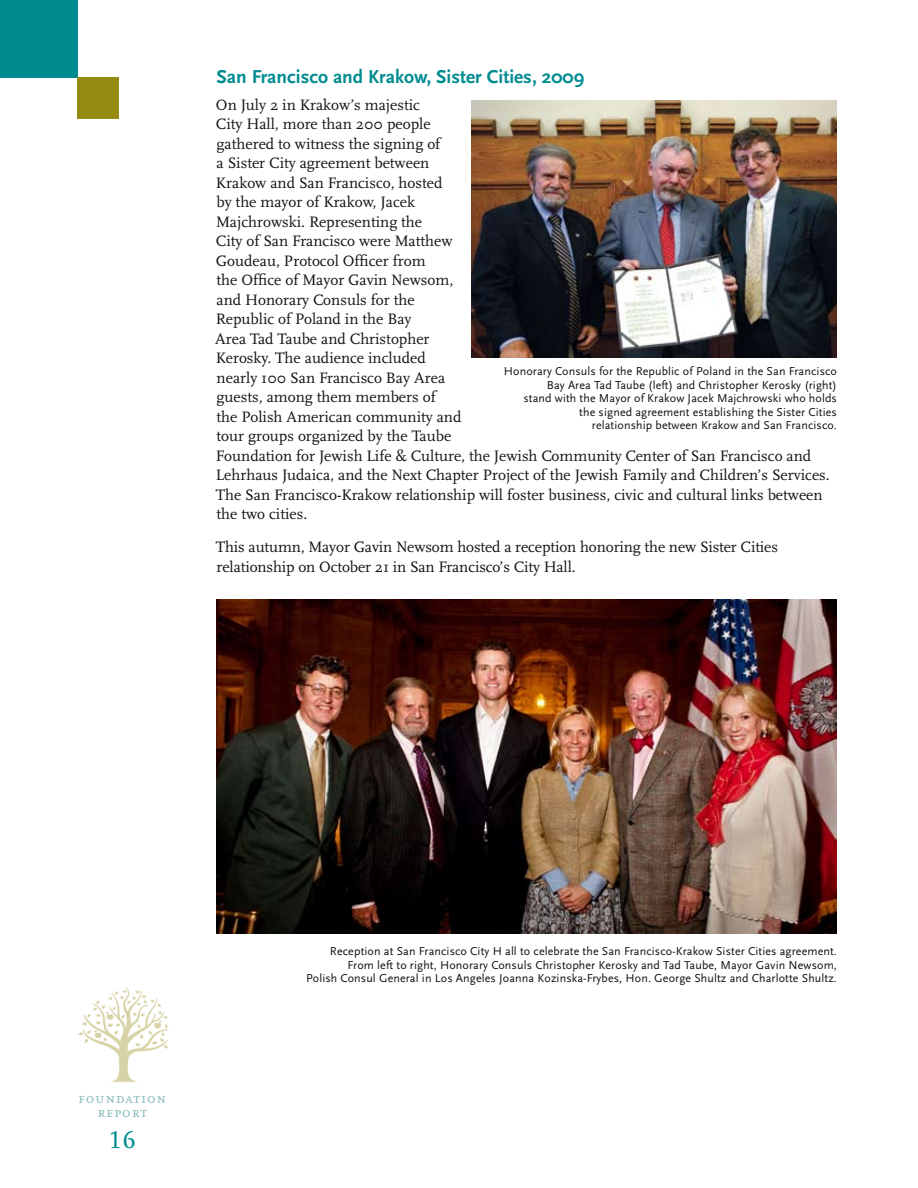
<style>
.page{position:relative;width:918px;height:1188px;background:#fff}
.page>*{position:absolute;margin:0;border:0;box-sizing:border-box;transform-origin:0 0}
.t1{font:25.5px "Scala Figures";color:#008b90}
.t2{font:700 19.5px "Scala Sans";color:#008b90}
.t3{font:15.75px/19.5px "Scala";color:#121212}
.t4{font:15px/13.8px "Scala Caps";letter-spacing:.05em;color:#88bbbc;text-align:center}
.t5{font:12px/13.5px "Scala Sans";letter-spacing:.01em;color:#121212;text-align:right}
</style>
<div class="page">
<img style="left:78px;top:987px;width:91px;height:96px">
<div style="left:0;top:0;width:78px;height:78px;background:#008b90"></div>
<div style="left:77px;top:77px;width:42px;height:42px;background:#958a12"></div>
<img style="left:471px;top:100px;width:366px;height:257px">
<img style="left:216px;top:600px;width:621px;height:334px">
<p class="t2" style="left:216px;top:66px;width:369px">San Francisco and Krakow, Sister Cities, 2009</p>
<p class="t3" style="left:215px;top:95px;width:616px">On July 2 in Krakow’s majestic<br>City Hall, more than 200 people<br>gathered to witness the signing of<br>a Sister City agreement between<br>Krakow and San Francisco, hosted<br>by the mayor of Krakow, Jacek<br>Majchrowski. Representing the<br>City of San Francisco were Matthew<br>Goudeau, Protocol Officer from<br>the Office of Mayor Gavin Newsom,<br>and Honorary Consuls for the<br>Republic of Poland in the Bay<br>Area Tad Taube and Christopher<br>Kerosky. The audience included<br>nearly 100 San Francisco Bay Area<br>guests, among them members of<br>the Polish American community and<br>tour groups organized by the Taube<br>Foundation for Jewish Life &amp; Culture, the Jewish Community Center of San Francisco and Lehrhaus Judaica, and the Next Chapter Project of the Jewish Family and Children’s Services.<br>The San Francisco-Krakow relationship will foster business, civic and cultural links between the two cities.</p>
<p class="t3" style="left:216px;top:537px;width:564px">This autumn, Mayor Gavin Newsom hosted a reception honoring the new Sister Cities relationship on October 21 in San Francisco’s City Hall.</p>
<p class="t5" style="left:504px;top:365px;width:335px">Honorary Consuls for the Republic of Poland in the San Francisco Bay Area Tad Taube (left) and Christopher Kerosky (right)<br>stand with the Mayor of Krakow Jacek Majchrowski who holds<br>the signed agreement establishing the Sister Cities<br>relationship between Krakow and San Francisco.</p>
<p class="t4" style="left:78px;top:1092px;width:90px">foundation report</p>
<h1 class="t1" style="left:109px;top:1124px;width:28px">16</h1>
<p class="t5" style="left:306px;top:945px;width:532px">Reception at San Francisco City H all to celebrate the San Francisco-Krakow Sister Cities agreement.<br>From left to right, Honorary Consuls Christopher Kerosky and Tad Taube, Mayor Gavin Newsom,<br>Polish Consul General in Los Angeles Joanna Kozinska-Frybes, Hon. George Shultz and Charlotte Shultz.</p>
</div>
